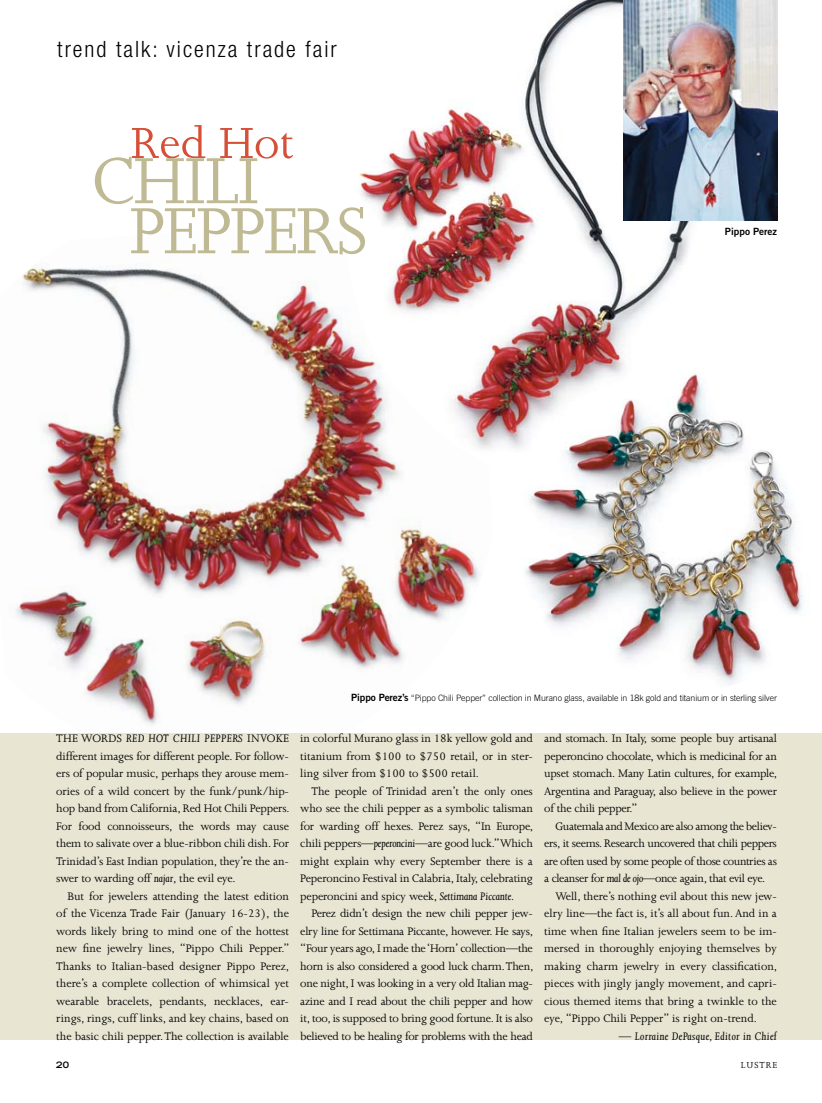
<style>
.page{position:relative;width:822px;height:1103px;background:#fff}
.page>*{position:absolute;margin:0;border:0;box-sizing:border-box;transform-origin:0 0}
.t1{font:75px "Joanna MT Std";letter-spacing:-.02em;color:#bfba93}
.t2{font:50px "Joanna MT Std";color:#d65038}
.t3{font:300 condensed 22.5px "Helvetica Neue LT Std";letter-spacing:.09em;color:#000}
.t4{font:12.5px/17.5px "Joanna MT Std";letter-spacing:-.01em;color:#000;text-align:justify}
.t5{font:12.5px "Joanna MT Std";letter-spacing:-.03em;color:#000}
.t6{font:italic 12.5px "Joanna MT Std";letter-spacing:.02em;color:#000}
.t7{font:10px "Trade Gothic LT Std Bd 2";color:#000}
.t8{font:10px "Joanna MT Std";letter-spacing:.1em;color:#000}
.t9{font:300 8.75px "Trade Gothic LT Std";letter-spacing:-.01em;color:#000}
.t10{font:700 expanded 8.75px "Trade Gothic LT Std";color:#000}
.s1{font-family:"Trade Gothic LT Std Bd 2";font-weight:400;font-size:10px}
.s2{font-style:italic}
</style>
<div class="page">
<img style="left:16px;top:267px;width:464px;height:458px">
<div style="left:0;top:733px;width:821px;height:307px;background:#e8e5d3"></div>
<img style="left:347px;top:0;width:401px;height:464px">
<img style="left:516px;top:372px;width:288px;height:313px">
<img style="left:622px;top:0;width:155px;height:220px">
<h3 class="t3" style="left:57px;top:36px;width:281px">trend talk: vicenza trade fair</h3>
<h2 class="t2" style="left:131px;top:116px;width:164px">Red Hot</h2>
<h1 class="t1" style="left:92px;top:140px;width:168px">Chili</h1>
<h1 class="t1" style="left:129px;top:190px;width:68px">Peppers</h1>
<p class="t7" style="left:724px;top:225px;width:53px">Pippo Perez</p>
<p class="t9" style="left:351px;top:693px;width:427px"><span class="s1">Pippo Perez’s</span> “Pippo Chili Pepper” collection in Murano glass, available in 18k gold and titanium or in sterling silver</p>
<p class="t4" style="left:56px;top:730px;width:235px">The words <span class="s2">red hot chili peppers</span> invoke different images for different people. For follow&shy;ers of popular music, perhaps they arouse mem&shy;ories of a wild concert by the funk/punk/hip&shy;hop band from California, Red Hot Chili Peppers.<br>For food connoisseurs, the words may cause them to salivate over a blue-ribbon chili dish. For Trinidad’s East Indian population, they’re the an&shy;swer to warding off <span class="s2">najar</span>, the evil eye.</p>
<p class="t4" style="left:56px;top:887px;width:234px;text-indent:11px">But for jewelers attending the latest edition of the Vicenza Trade Fair (January 16-23), the words likely bring to mind one of the hottest new fine jewelry lines, “Pippo Chili Pepper.” Thanks to Italian-based designer Pippo Perez, there’s a complete collection of whimsical yet wearable bracelets, pendants, necklaces, ear&shy;rings, rings, cuff links, and key chains, based on the basic chili pepper. The collection is available</p>
<p class="t4" style="left:300px;top:730px;width:234px">in colorful Murano glass in 18k yellow gold and titanium from $100 to $750 retail, or in ster&shy;ling silver from $100 to $500 retail.</p>
<p class="t4" style="left:300px;top:782px;width:235px;text-indent:11px">The people of Trinidad aren’t the only ones who see the chili pepper as a symbolic talisman for warding off hexes. Perez says, “In Europe, chili peppers—<span class="s2">peperoncini</span>—are good luck.” Which might explain why every September there is a Peperoncino Festival in Calabria, Italy, celebrating peperoncini and spicy week, <span class="s2">Settimana Piccante</span>.</p>
<p class="t4" style="left:300px;top:905px;width:235px;text-indent:11px">Perez didn’t design the new chili pepper jew&shy;elry line for Settimana Piccante, however. He says, “Four years ago, I made the ‘Horn’ collection—the horn is also considered a good luck charm. Then, one night, I was looking in a very old Italian mag&shy;azine and I read about the chili pepper and how it, too, is supposed to bring good fortune. It is also believed to be healing for problems with the head</p>
<p class="t4" style="left:544px;top:730px;width:235px">and stomach. In Italy, some people buy artisanal peperoncino chocolate, which is medicinal for an upset stomach. Many Latin cultures, for example, Argentina and Paraguay, also believe in the power of the chili pepper.”</p>
<p class="t5" style="left:555px;top:819px;width:223px">Guatemala and Mexico are also among the believ-</p>
<p class="t5" style="left:544px;top:837px;width:234px">ers, it seems. Research uncovered that chili peppers</p>
<p class="t5" style="left:544px;top:854px;width:234px">are often used by some people of those countries as</p>
<p class="t5" style="left:544px;top:872px;width:222px">a cleanser for <span class="s2">mal de ojo</span>—once again, that evil eye.</p>
<p class="t4" style="left:555px;top:887px;width:223px">Well, there’s nothing evil about this new jew-</p>
<p class="t4" style="left:544px;top:905px;width:234px">elry line—the fact is, it’s all about fun. And in a</p>
<p class="t4" style="left:544px;top:922px;width:234px">time when fine Italian jewelers seem to be im-</p>
<p class="t4" style="left:544px;top:940px;width:234px">mersed in thoroughly enjoying themselves by</p>
<p class="t4" style="left:544px;top:957px;width:234px">making charm jewelry in every classification,</p>
<p class="t4" style="left:544px;top:975px;width:234px">pieces with jingly jangly movement, and capri-</p>
<p class="t4" style="left:544px;top:992px;width:234px">cious themed items that bring a twinkle to the</p>
<p class="t4" style="left:544px;top:1010px;width:214px">eye, “Pippo Chili Pepper” is right on-trend.</p>
<p class="t6" style="left:618px;top:1029px;width:159px">— Lorraine DePasque, Editor in Chief</p>
<p class="t10" style="left:56px;top:1059px;width:14px">20</p>
<p class="t8" style="left:740px;top:1059px;width:38px">LUSTRE</p>
</div>
